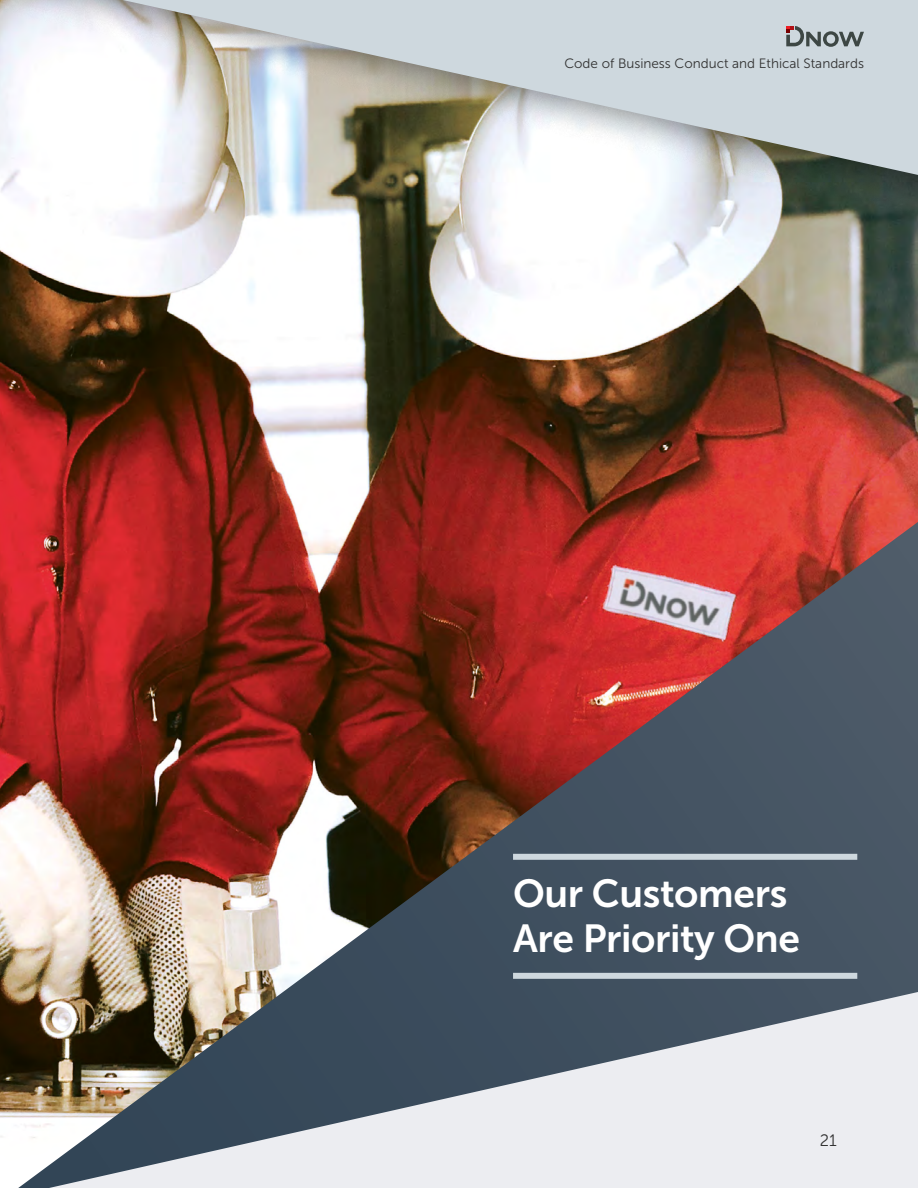
<style>
.page{position:relative;width:918px;height:1188px;background:#fff}
.page>*{position:absolute;margin:0;border:0;box-sizing:border-box;transform-origin:0 0}
.t1{font:39px/45px "Museo Sans 700";letter-spacing:-.01em;color:#fff}
.t2{font:16.5px "Museo Sans 300";color:#333}
.t3{font:13.5px "Museo Sans 300";color:#333}
</style>
<div class="page">
<img style="left:0;top:218px;width:918px;height:970px">
<div style="left:0;top:0;width:918px;height:218px;background:#000;opacity:.42"></div>
<svg style="left:123px;top:0;width:795px;height:175px;background:#c6cbcb"></svg>
<svg style="left:49px;top:992px;width:869px;height:196px;background:#9da3a8"></svg>
<div style="left:513px;top:854px;width:344px;height:6px;background:#ced8de"></div>
<div style="left:513px;top:973px;width:344px;height:6px;background:#ced8de"></div>
<svg style="left:786px;top:26px;width:78px;height:21px;background:#989da0"></svg>
<p class="t3" style="left:564px;top:57px;width:301px">Code of Business Conduct and Ethical Standards</p>
<h1 class="t1" style="left:513px;top:871px;width:289px">Our Customers<br>Are Priority One</h1>
<p class="t2" style="left:820px;top:1132px;width:19px">21</p>
</div>
